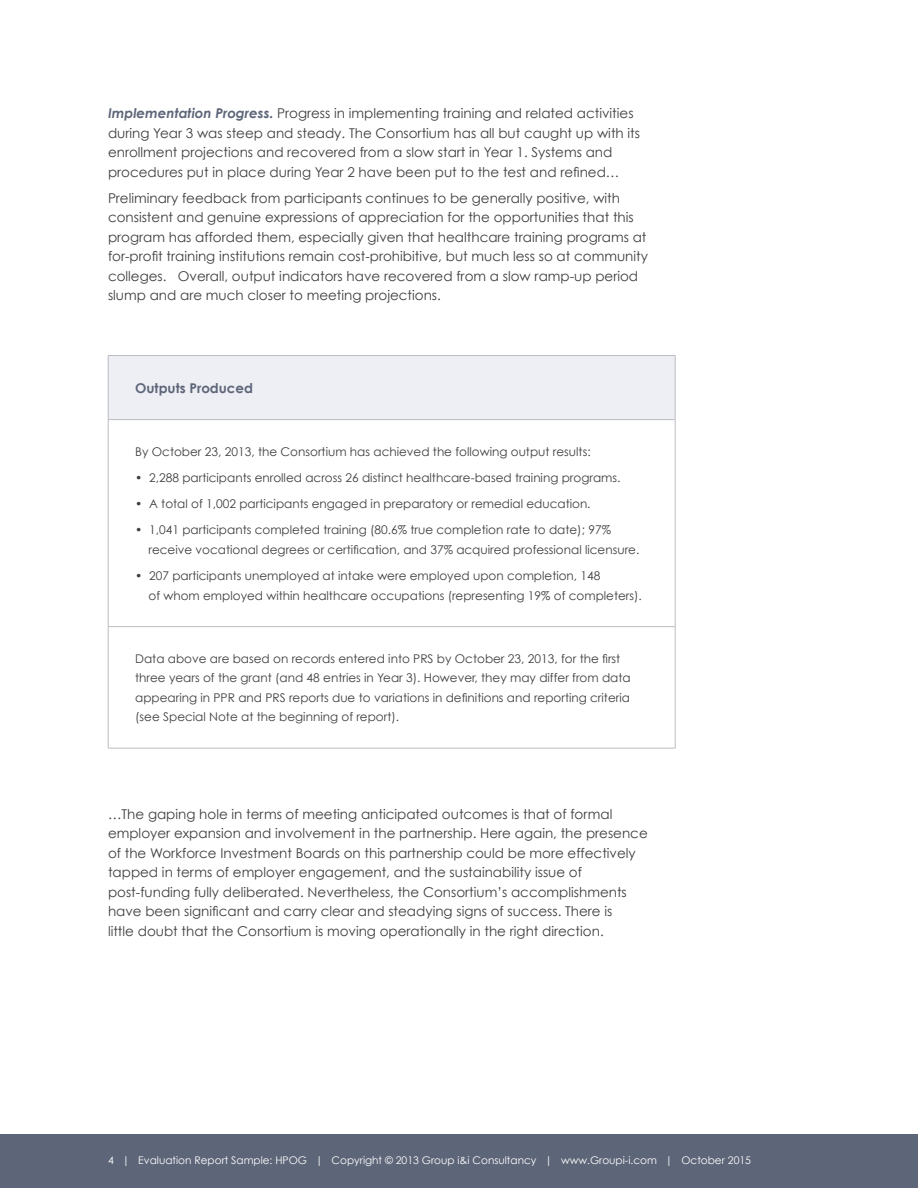
<style>
.page{position:relative;width:918px;height:1188px;background:#fff}
.page>*{position:absolute;margin:0;border:0;box-sizing:border-box;transform-origin:0 0}
.Copy{font:13.5px/19.5px "Century Gothic";color:#3e3e3f}
.Blue_Table_Header{font:700 13.5px "Century Gothic";color:#5d6578}
.Table_Copy{font:12px/19.5px "Century Gothic";color:#3e3e3f}
.t1{font:10.5px "Century Gothic";color:#fff}
.s1{font-weight:700;font-style:italic;color:#5d6578}
</style>
<div class="page">
<div style="left:0;top:1134px;width:918px;height:54px;background:#5d6578"></div>
<div style="left:108px;top:356px;width:567px;height:64px;background:#eeeff5"></div>
<hr style="left:108px;top:355px;width:567px;height:1px;background:#bcbdc0">
<hr style="left:108px;top:356px;width:1px;height:63px;background:#bcbdc0">
<hr style="left:675px;top:356px;width:1px;height:63px;background:#bcbdc0">
<hr style="left:108px;top:419px;width:567px;height:1px;background:#bcbdc0">
<hr style="left:108px;top:420px;width:1px;height:206px;background:#bcbdc0">
<hr style="left:675px;top:420px;width:1px;height:206px;background:#bcbdc0">
<hr style="left:108px;top:626px;width:567px;height:1px;background:#bcbdc0">
<hr style="left:108px;top:627px;width:1px;height:121px;background:#bcbdc0">
<hr style="left:675px;top:627px;width:1px;height:121px;background:#bcbdc0">
<hr style="left:108px;top:748px;width:567px;height:1px;background:#bcbdc0">
<p class="Copy" style="left:108px;top:103px;width:534px"><span class="s1">Implementation Progress.</span> Progress in implementing training and related activities during Year 3 was steep and steady. The Consortium has all but caught up with its enrollment projections and recovered from a slow start in Year 1. Systems and procedures put in place during Year 2 have been put to the test and refined…</p>
<p class="Copy" style="left:108px;top:188px;width:542px">Preliminary feedback from participants continues to be generally positive, with consistent and genuine expressions of appreciation for the opportunities that this program has afforded them, especially given that healthcare training programs at for-profit training institutions remain cost-prohibitive, but much less so at community colleges. Overall, output indicators have recovered from a slow ramp-up period slump and are much closer to meeting projections.</p>
<p class="Blue_Table_Header" style="left:135px;top:379px;width:119px">Outputs Produced</p>
<p class="Table_Copy" style="left:135px;top:441px;width:457px">By October 23, 2013, the Consortium has achieved the following output results:</p>
<p class="Table_Copy" style="left:135px;top:468px;width:487px">• 2,288 participants enrolled across 26 distinct healthcare-based training programs.</p>
<p class="Table_Copy" style="left:135px;top:494px;width:457px">• A total of 1,002 participants engaged in preparatory or remedial education.</p>
<p class="Table_Copy" style="left:148px;top:520px;width:492px;text-indent:-13px">• 1,041 participants completed training (80.6% true completion rate to date); 97% receive vocational degrees or certification, and 37% acquired professional licensure.</p>
<p class="Table_Copy" style="left:148px;top:566px;width:495px;text-indent:-13px">• 207 participants unemployed at intake were employed upon completion, 148<br>of whom employed within healthcare occupations (representing 19% of completers).</p>
<p class="Table_Copy" style="left:135px;top:648px;width:497px">Data above are based on records entered into PRS by October 23, 2013, for the first three years of the grant (and 48 entries in Year 3). However, they may differ from data appearing in PPR and PRS reports due to variations in definitions and reporting criteria (see Special Note at the beginning of report).</p>
<p class="Copy" style="left:108px;top:804px;width:541px">…The gaping hole in terms of meeting anticipated outcomes is that of formal employer expansion and involvement in the partnership. Here again, the presence of the Workforce Investment Boards on this partnership could be more effectively tapped in terms of employer engagement, and the sustainability issue of post-funding fully deliberated. Nevertheless, the Consortium’s accomplishments have been significant and carry clear and steadying signs of success. There is<br>little doubt that the Consortium is moving operationally in the right direction.</p>
<p class="t1" style="left:108px;top:1154px;width:645px">4 | Evaluation Report Sample: HPOG | Copyright © 2013 Group i&amp;i Consultancy | www.Groupi-i.com | October 2015</p>
</div>
